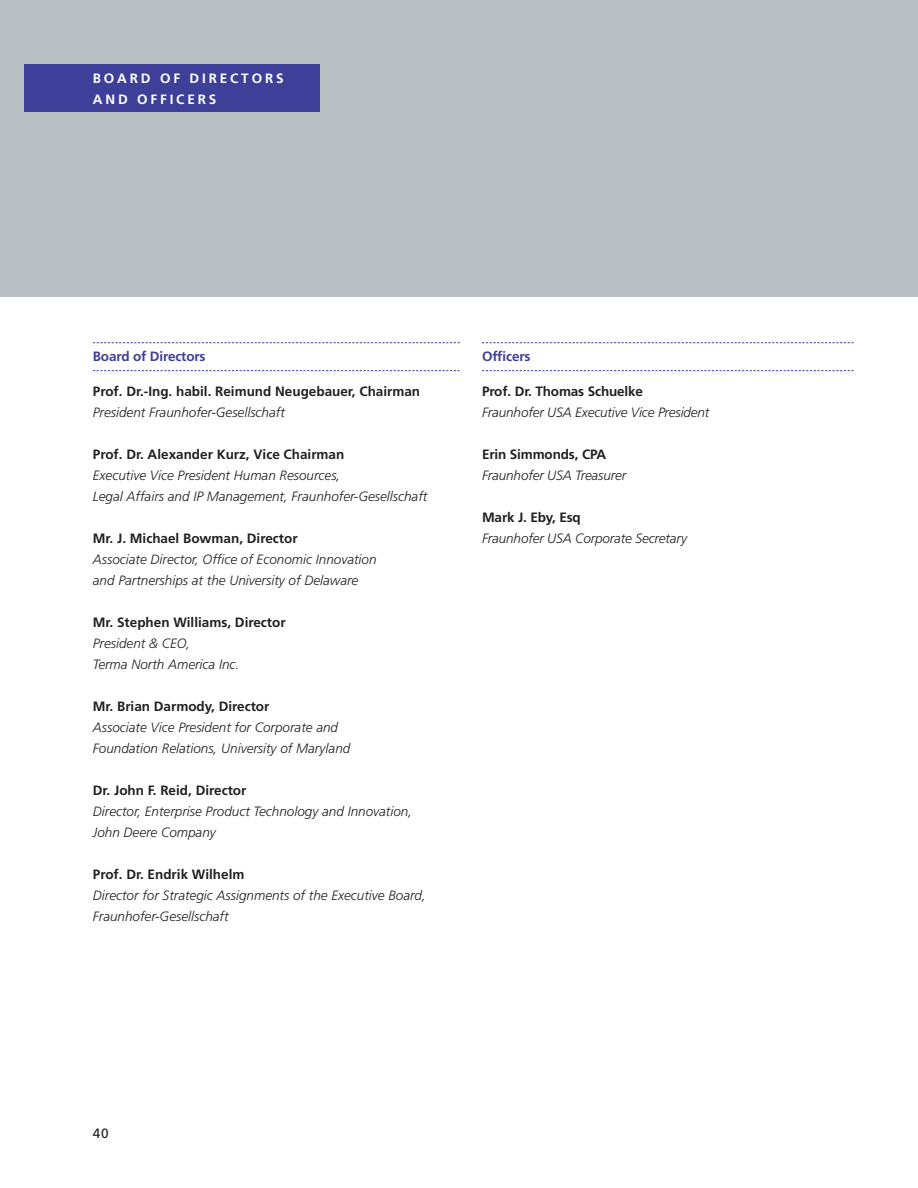
<style>
.page{position:relative;width:918px;height:1188px;background:#fff}
.page>*{position:absolute;margin:0;border:0;box-sizing:border-box;transform-origin:0 0}
.t1{font:italic 300 13.5px/21px "Frutiger LT Std";color:#231f20}
.t2{font:700 13.5px "Frutiger LT Std";color:#231f20}
.t3{font:700 13.5px/21px "Frutiger LT Std";letter-spacing:.21em;color:#fff}
.t4{font:700 13.5px "Frutiger LT Std";letter-spacing:-.01em;color:#3e3f99}
.t5{font:13.5px "Frutiger LT Std";color:#231f20}
</style>
<div class="page">
<div style="left:0;top:0;width:918px;height:297px;background:#babfc3"></div>
<svg style="left:93px;top:342px;width:367px;height:1px"></svg>
<svg style="left:93px;top:370px;width:367px;height:1px"></svg>
<svg style="left:482px;top:342px;width:372px;height:1px"></svg>
<svg style="left:482px;top:370px;width:372px;height:1px"></svg>
<div style="left:24px;top:65px;width:296px;height:47px;background:#3e3f99"></div>
<p class="t3" style="left:93px;top:68px;width:192px">BOARD OF DIRECTORS<br>AND OFFICERS</p>
<p class="t4" style="left:93px;top:349px;width:114px">Board of Directors</p>
<p class="t2" style="left:93px;top:383px;width:329px">Prof. Dr.-Ing. habil. Reimund Neugebauer, Chairman</p>
<p class="t1" style="left:93px;top:402px;width:193px">President Fraunhofer-Gesellschaft</p>
<p class="t2" style="left:93px;top:446px;width:253px">Prof. Dr. Alexander Kurz, Vice Chairman</p>
<p class="t1" style="left:93px;top:465px;width:336px">Executive Vice President Human Resources,<br>Legal Affairs and IP Management, Fraunhofer-Gesellschaft</p>
<p class="t2" style="left:93px;top:530px;width:206px">Mr. J. Michael Bowman, Director</p>
<p class="t1" style="left:93px;top:549px;width:285px">Associate Director, Office of Economic Innovation and Partnerships at the University of Delaware</p>
<p class="t2" style="left:93px;top:614px;width:194px">Mr. Stephen Williams, Director</p>
<p class="t1" style="left:93px;top:633px;width:148px">President &amp; CEO,<br>Terma North America Inc.</p>
<p class="t2" style="left:93px;top:698px;width:178px">Mr. Brian Darmody, Director</p>
<p class="t1" style="left:93px;top:717px;width:259px">Associate Vice President for Corporate and<br>Foundation Relations, University of Maryland</p>
<p class="t2" style="left:93px;top:782px;width:155px">Dr. John F. Reid, Director</p>
<p class="t1" style="left:93px;top:801px;width:321px">Director, Enterprise Product Technology and Innovation,<br>John Deere Company</p>
<p class="t2" style="left:93px;top:866px;width:153px">Prof. Dr. Endrik Wilhelm</p>
<p class="t1" style="left:93px;top:885px;width:335px">Director for Strategic Assignments of the Executive Board,<br>Fraunhofer-Gesellschaft</p>
<p class="t4" style="left:482px;top:349px;width:50px">Officers</p>
<p class="t2" style="left:482px;top:383px;width:163px">Prof. Dr. Thomas Schuelke</p>
<p class="t1" style="left:482px;top:402px;width:229px">Fraunhofer USA Executive Vice President</p>
<p class="t2" style="left:482px;top:446px;width:126px">Erin Simmonds, CPA</p>
<p class="t1" style="left:482px;top:465px;width:146px">Fraunhofer USA Treasurer</p>
<p class="t2" style="left:482px;top:509px;width:100px">Mark J. Eby, Esq</p>
<p class="t1" style="left:482px;top:528px;width:207px">Fraunhofer USA Corporate Secretary</p>
<p class="t5" style="left:93px;top:1125px;width:17px">40</p>
</div>
